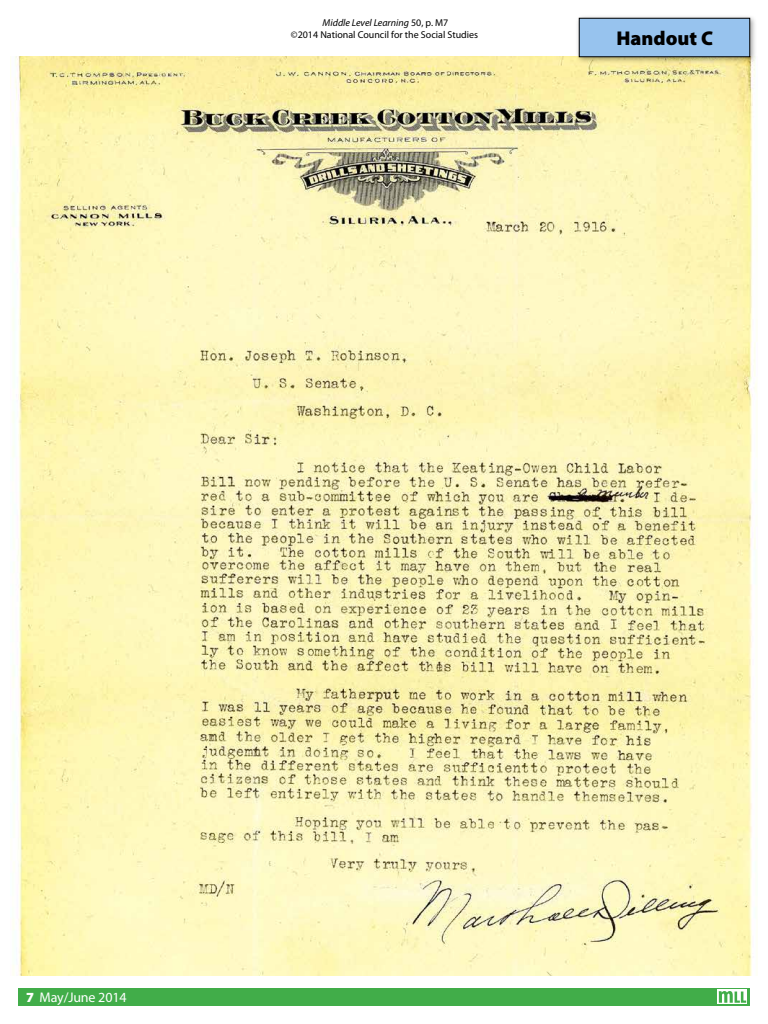
<style>
.page{position:relative;width:768px;height:1024px;background:#fff}
.page>*{position:absolute;margin:0;border:0;box-sizing:border-box;transform-origin:0 0}
.t1{font:900 20px "Myriad Pro";color:#000}
.t2{font:14px "Myriad Pro";letter-spacing:-.01em;color:#fff}
.t3{font:10px/12px "Myriad Pro";color:#000;text-align:center}
.s1{font-style:italic}
.s2{font-weight:900}
</style>
<div class="page">
<div style="left:630px;top:988px;width:120px;height:18px;background:#41ad49"></div>
<div style="left:18px;top:988px;width:724px;height:18px;background:#41ad49"></div>
<div style="left:717px;top:990px;width:30px;height:14px;background:#e8f5e9"></div>
<svg style="left:719px;top:991px;width:27px;height:12px"></svg>
<img style="left:13px;top:56px;width:744px;height:919px">
<div style="left:575px;top:14px;width:182px;height:50px;background:#000;opacity:.38"></div>
<div style="left:579px;top:18px;width:171px;height:39px;background:#97c3ee"></div>
<div style="left:579px;top:18px;width:171px;height:39px;border:1px solid #000"></div>
<p class="t3" style="left:291px;top:16px;width:189px"><span class="s1">Middle Level Learning</span> 50, p. M7<br>©2014 National Council for the Social Studies</p>
<h1 class="t1" style="left:616px;top:27px;width:98px">Handout C</h1>
<h2 class="t2" style="left:26px;top:990px;width:102px"><span class="s2">7</span> May/June 2014</h2>
</div>
